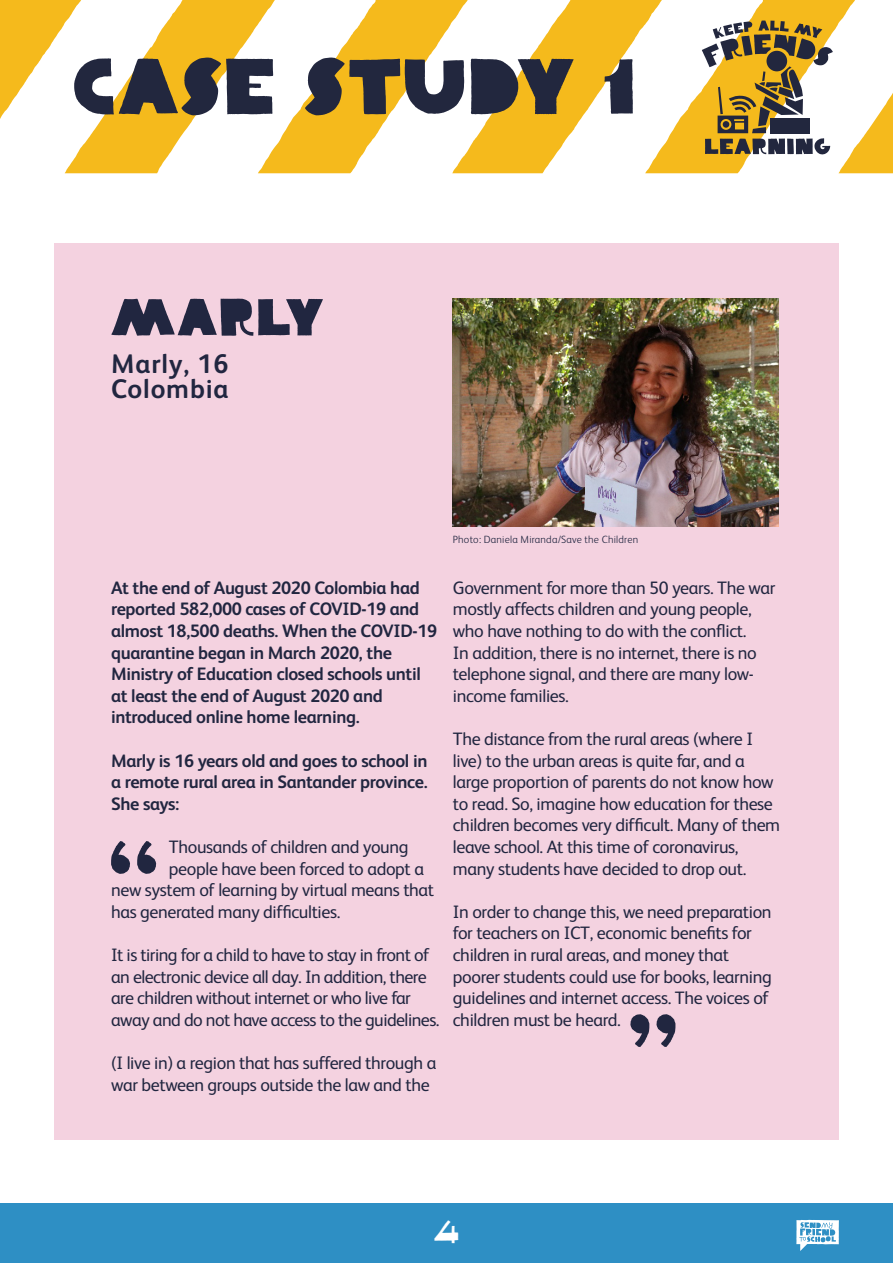
<style>
.page{position:relative;width:893px;height:1263px;background:#fff}
.page>*{position:absolute;margin:0;border:0;box-sizing:border-box;transform-origin:0 0}
.t1{font:78.6px "YWFT Clairemy";letter-spacing:-.01em;color:#22273e}
.t2{font:51.9px "YWFT Clairemy";color:#212640}
.t3{font:32.1px "YWFT Clairemy";color:#fff}
.t4{font:700 26.85px/24.9px "FS Albert";letter-spacing:.03em;color:#212640}
.t5{font:18px/21.6px "FS Albert";letter-spacing:-.02em;color:#212640}
.t6{font:700 18px/21.6px "FS Albert";letter-spacing:-.02em;color:#212640}
.t7{font:300 10.5px "FS Albert";letter-spacing:.02em;color:#212640}
</style>
<div class="page">
<div style="left:54px;top:243px;width:785px;height:897px;background:#f4d2e0"></div>
<img style="left:453px;top:299px;width:325px;height:227px">
<svg style="left:111px;top:841px;width:19px;height:33px"></svg>
<svg style="left:137px;top:841px;width:19px;height:33px"></svg>
<svg style="left:656px;top:1014px;width:19px;height:33px"></svg>
<svg style="left:630px;top:1014px;width:19px;height:33px"></svg>
<svg style="left:0;top:0;width:893px;height:173px"></svg>
<div style="left:0;top:1203px;width:893px;height:60px;background:#2e8fc4"></div>
<svg style="left:796px;top:1220px;width:43px;height:31px"></svg>
<svg style="left:702px;top:21px;width:131px;height:133px"></svg>
<h1 class="t1" style="left:72px;top:30px;width:566px">CASE STUDY 1</h1>
<h2 class="t2" style="left:110px;top:280px;width:216px">MARLY</h2>
<h3 class="t4" style="left:111px;top:350px;width:119px">Marly, 16<br>Colombia</h3>
<p class="t7" style="left:453px;top:532px;width:187px">Photo: Daniela Miranda/Save the Children</p>
<p class="t6" style="left:111px;top:576px;width:328px">At the end of August 2020 Colombia had reported 582,000 cases of COVID-19 and almost 18,500 deaths. When the COVID-19 quarantine began in March 2020, the Ministry of Education closed schools until at least the end of August 2020 and introduced online home learning.</p>
<p class="t6" style="left:111px;top:749px;width:318px;text-align:justify">Marly is 16 years old and goes to school in a remote rural area in Santander province.<br>She says:</p>
<p class="t5" style="left:169px;top:835px;width:241px">Thousands of children and young</p>
<p class="t5" style="left:169px;top:857px;width:257px">people have been forced to adopt a</p>
<p class="t5" style="left:111px;top:878px;width:325px">new system of learning by virtual means that</p>
<p class="t5" style="left:111px;top:900px;width:231px">has generated many difficulties.</p>
<p class="t5" style="left:111px;top:943px;width:330px">It is tiring for a child to have to stay in front of an electronic device all day. In addition, there are children without internet or who live far away and do not have access to the guidelines.</p>
<p class="t5" style="left:111px;top:1051px;width:327px">(I live in) a region that has suffered through a war between groups outside the law and the</p>
<p class="t5" style="left:453px;top:576px;width:324px">Government for more than 50 years. The war mostly affects children and young people, who have nothing to do with the conflict.<br>In addition, there is no internet, there is no telephone signal, and there are many low&shy;income families.</p>
<p class="t5" style="left:453px;top:727px;width:329px">The distance from the rural areas (where I live) to the urban areas is quite far, and a large proportion of parents do not know how to read. So, imagine how education for these children becomes very difficult. Many of them leave school. At this time of coronavirus, many students have decided to drop out.</p>
<p class="t5" style="left:453px;top:900px;width:320px">In order to change this, we need preparation for teachers on ICT, economic benefits for children in rural areas, and money that poorer students could use for books, learning guidelines and internet access. The voices of children must be heard.</p>
<h3 class="t3" style="left:434px;top:1208px;width:27px">4</h3>
</div>
